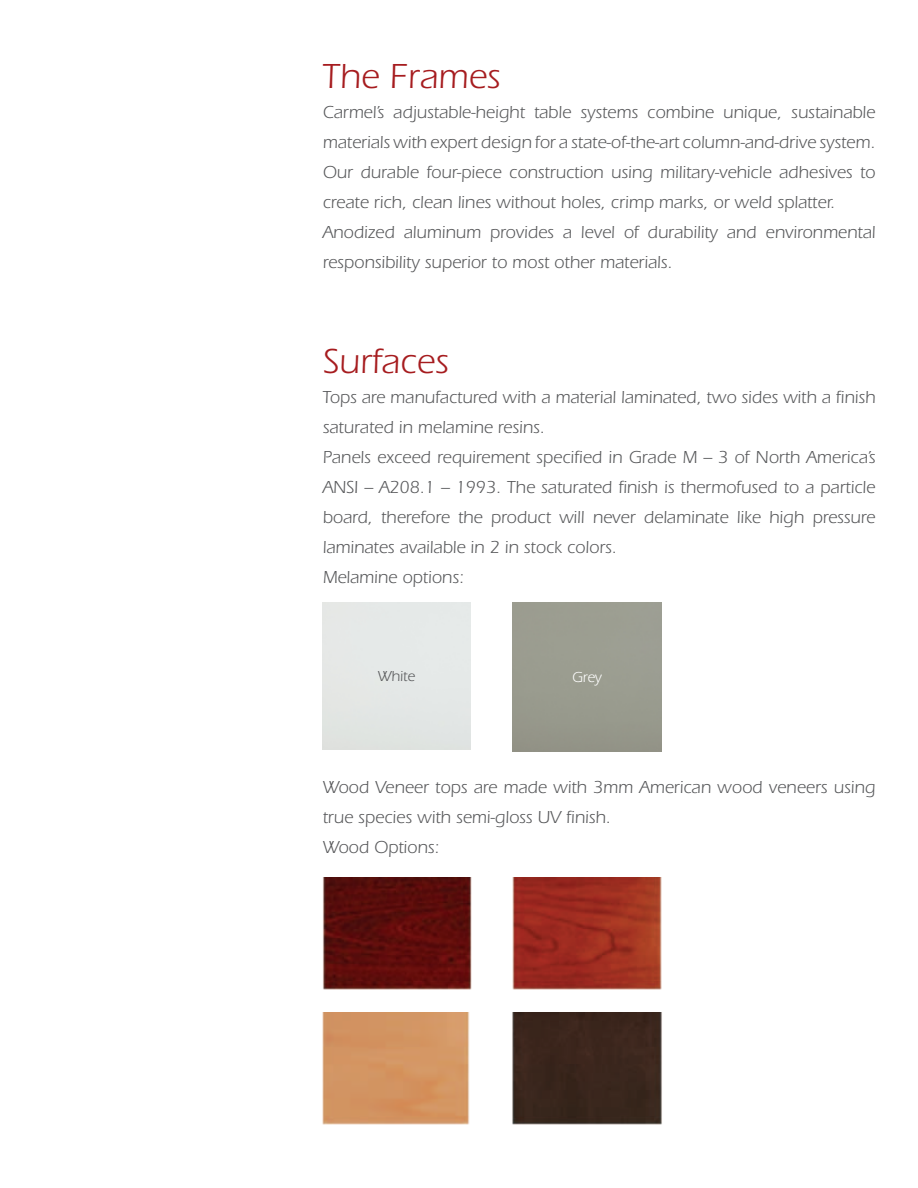
<style>
.page{position:relative;width:918px;height:1188px;background:#fff}
.page>*{position:absolute;margin:0;border:0;box-sizing:border-box;transform-origin:0 0}
.t1{font:36px "ITC Eras Std";color:#a61c1f}
.t2{font:18px/30px "ITC Eras Std";color:#57585a}
.t3{font:15px "ITC Eras Std";color:#57585a}
.t4{font:15px "ITC Eras Std";color:#fff}
</style>
<div class="page">
<img style="left:323px;top:877px;width:149px;height:113px">
<img style="left:322px;top:1013px;width:148px;height:112px">
<img style="left:512px;top:877px;width:150px;height:113px">
<div style="left:512px;top:1013px;width:150px;height:112px;background:#3a261c"></div>
<h1 class="t1" style="left:323px;top:56px;width:179px">The Frames</h1>
<p class="t2" style="left:323px;top:97px;width:554px">Carmel’s adjustable-height table systems combine unique, sustainable materials with expert design for a state-of-the-art column-and-drive system.<br>Our durable four-piece construction using military-vehicle adhesives to create rich, clean lines without holes, crimp marks, or weld splatter.<br>Anodized aluminum provides a level of durability and environmental responsibility superior to most other materials.</p>
<h1 class="t1" style="left:323px;top:341px;width:127px">Surfaces</h1>
<p class="t2" style="left:323px;top:382px;width:554px">Tops are manufactured with a material laminated, two sides with a finish saturated in melamine resins.<br>Panels exceed requirement specified in Grade M – 3 of North America’s ANSI – A208.1 – 1993. The saturated finish is thermofused to a particle board, therefore the product will never delaminate like high pressure laminates available in 2 in stock colors.<br>Melamine options:</p>
<p class="t3" style="left:378px;top:668px;width:39px">White</p>
<p class="t4" style="left:572px;top:669px;width:31px">Grey</p>
<p class="t2" style="left:323px;top:772px;width:554px">Wood Veneer tops are made with 3mm American wood veneers using true species with semi-gloss UV finish.<br>Wood Options:</p>
</div>
